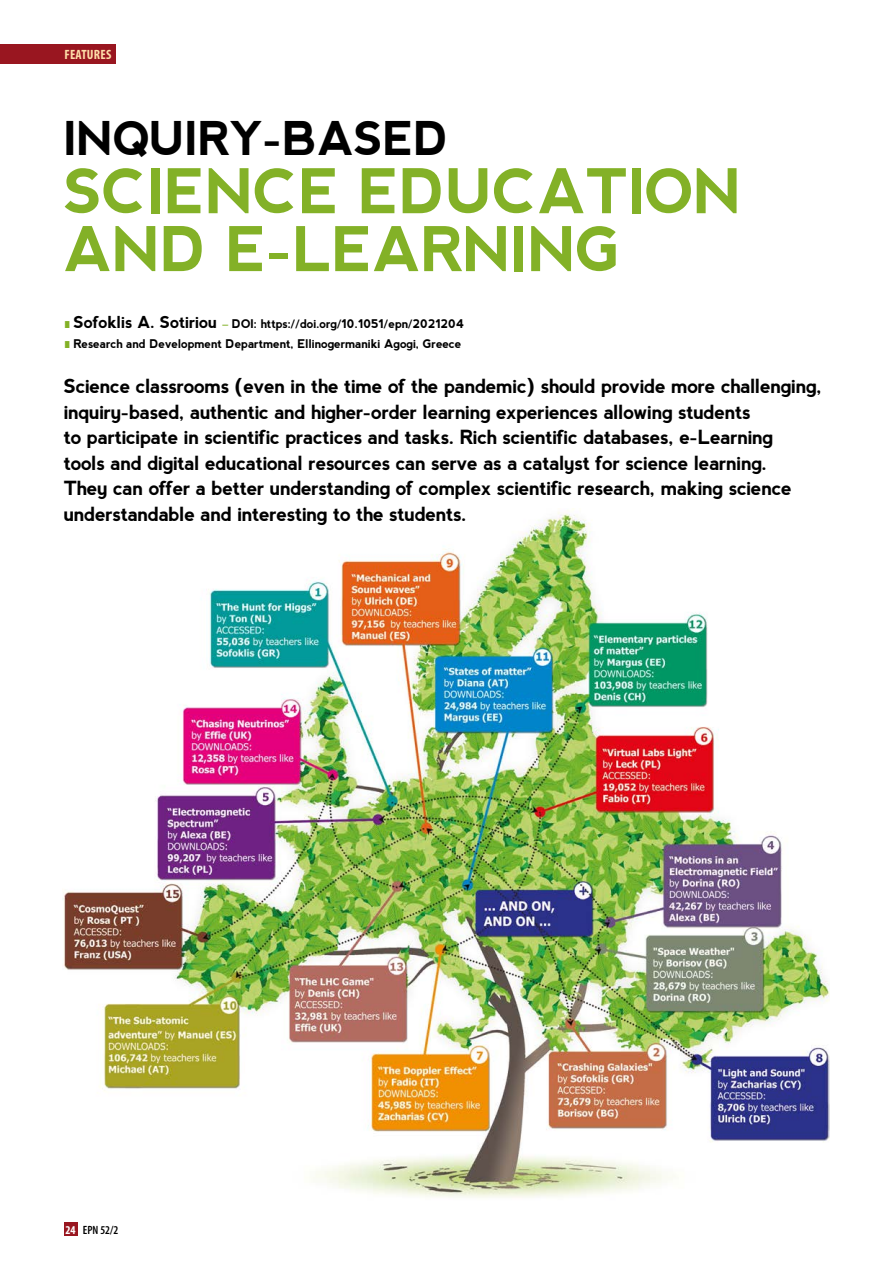
<style>
.page{position:relative;width:893px;height:1263px;background:#fff}
.page>*{position:absolute;margin:0;border:0;box-sizing:border-box;transform-origin:0 0}
.t1{font:700 61.5px/57.9px "nevis";letter-spacing:-.015em;color:#83b127}
.t2{font:700 46.5px "nevis";letter-spacing:-.015em;color:#000}
.t3{font:700 19.5px/25.5px "nevis";letter-spacing:-.025em;color:#000}
.t4{font:700 condensed 13.5px "Myriad Pro";letter-spacing:.02em;color:#fedea9}
.t5{font:700 12px/19.8px "nevis";letter-spacing:-.015em;color:#000}
.t6{font:600 condensed 12px "Myriad Pro";color:#000}
.t7{font:700 condensed 12px "Myriad Pro";color:#fff}
.s1{font-family:"Myriad Pro";font-weight:900;font-size:9.75px;color:#83b127}
.s2{font-size:16.5px}
.s3{color:#83b127}
</style>
<div class="page">
<img style="left:62px;top:508px;width:767px;height:690px">
<div style="left:0;top:45px;width:116px;height:19px;background:#991620"></div>
<div style="left:64px;top:1222px;width:13px;height:14px;background:#991620"></div>
<p class="t4" style="left:64px;top:47px;width:49px">FEATURES</p>
<h2 class="t2" style="left:64px;top:112px;width:387px">INQUIRY-BASED</h2>
<h1 class="t1" style="left:64px;top:162px;width:680px">SCIENCE EDUCATION<br>AND E-LEARNING</h1>
<p class="t5" style="left:64px;top:314px;width:402px"><span class="s1">l</span><span class="s2">Sofoklis A. Sotiriou</span> <span class="s3">–</span> DOI: https://doi.org/10.1051/epn/2021204 <span class="s1">l</span>Research and Development Department, Ellinogermaniki Agogi, Greece</p>
<p class="t3" style="left:64px;top:373px;width:760px">Science classrooms (even in the time of the pandemic) should provide more challenging, inquiry-based, authentic and higher-order learning experiences allowing students<br>to participate in scientific practices and tasks. Rich scientific databases, e-Learning<br>tools and digital educational resources can serve as a catalyst for science learning.<br>They can offer a better understanding of complex scientific research, making science understandable and interesting to the students.</p>
<p class="t7" style="left:65px;top:1223px;width:12px">24</p>
<p class="t6" style="left:83px;top:1223px;width:37px">EPN 52/2</p>
</div>
